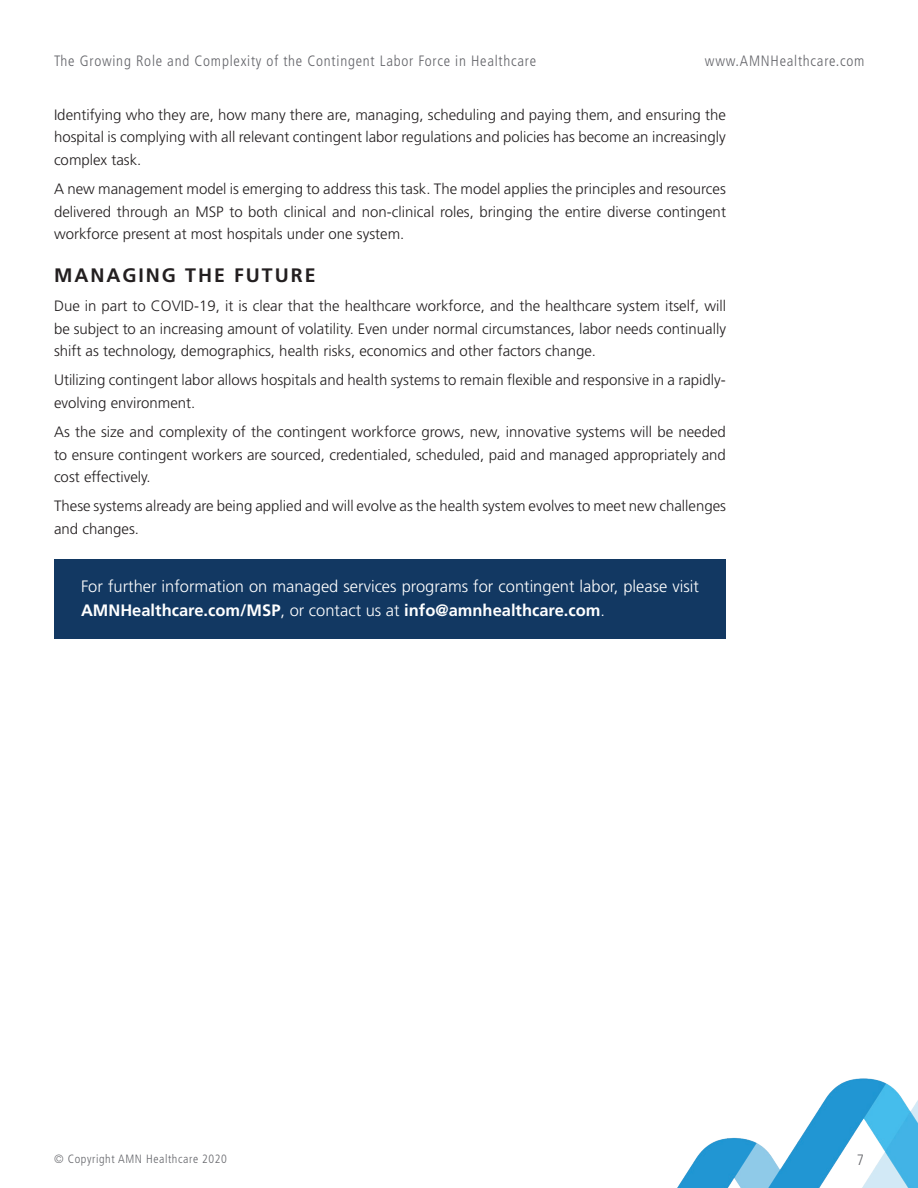
<style>
.page{position:relative;width:918px;height:1188px;background:#fff}
.page>*{position:absolute;margin:0;border:0;box-sizing:border-box;transform-origin:0 0}
.t1{font:700 19.5px "Frutiger";letter-spacing:.1em;color:#231f20}
.t2{font:300 16.5px/24px "Frutiger";color:#fff}
.t3{font:300 15px/22.5px "Frutiger";color:#231f20;text-align:justify}
.t4{font:300 condensed 15px "Frutiger";letter-spacing:.05em;color:#64656a}
.t5{font:300 condensed 12px "Frutiger";letter-spacing:.05em;color:#64656a}
.s1{font-weight:700}
</style>
<div class="page">
<img style="left:677px;top:1078px;width:241px;height:110px">
<div style="left:54px;top:559px;width:672px;height:80px;background:#123862"></div>
<p class="t4" style="left:54px;top:52px;width:484px">The Growing Role and Complexity of the Contingent Labor Force in Healthcare</p>
<p class="t4" style="left:705px;top:52px;width:161px">www.AMNHealthcare.com</p>
<p class="t3" style="left:54px;top:103px;width:673px">Identifying who they are, how many there are, managing, scheduling and paying them, and ensuring the hospital is complying with all relevant contingent labor regulations and policies has become an increasingly complex task.</p>
<p class="t3" style="left:54px;top:178px;width:673px">A new management model is emerging to address this task. The model applies the principles and resources delivered through an MSP to both clinical and non-clinical roles, bringing the entire diverse contingent workforce present at most hospitals under one system.</p>
<h1 class="t1" style="left:54px;top:264px;width:263px">MANAGING THE FUTURE</h1>
<p class="t3" style="left:54px;top:295px;width:674px">Due in part to COVID-19, it is clear that the healthcare workforce, and the healthcare system itself, will be subject to an increasing amount of volatility. Even under normal circumstances, labor needs continually shift as technology, demographics, health risks, economics and other factors change.</p>
<p class="t3" style="left:54px;top:369px;width:673px">Utilizing contingent labor allows hospitals and health systems to remain flexible and responsive in a rapidly&shy;evolving environment.</p>
<p class="t3" style="left:54px;top:421px;width:673px">As the size and complexity of the contingent workforce grows, new, innovative systems will be needed to ensure contingent workers are sourced, credentialed, scheduled, paid and managed appropriately and cost effectively.</p>
<p class="t3" style="left:54px;top:495px;width:674px">These systems already are being applied and will evolve as the health system evolves to meet new challenges and changes.</p>
<p class="t2" style="left:81px;top:574px;width:620px">For further information on managed services programs for contingent labor, please visit<br><span class="s1">AMNHealthcare.com/MSP</span>, or contact us at <span class="s1">info@amnhealthcare.com</span>.</p>
<p class="t5" style="left:54px;top:1152px;width:175px">© Copyright AMN Healthcare 2020</p>
<p class="t4" style="left:857px;top:1151px;width:9px">7</p>
</div>
